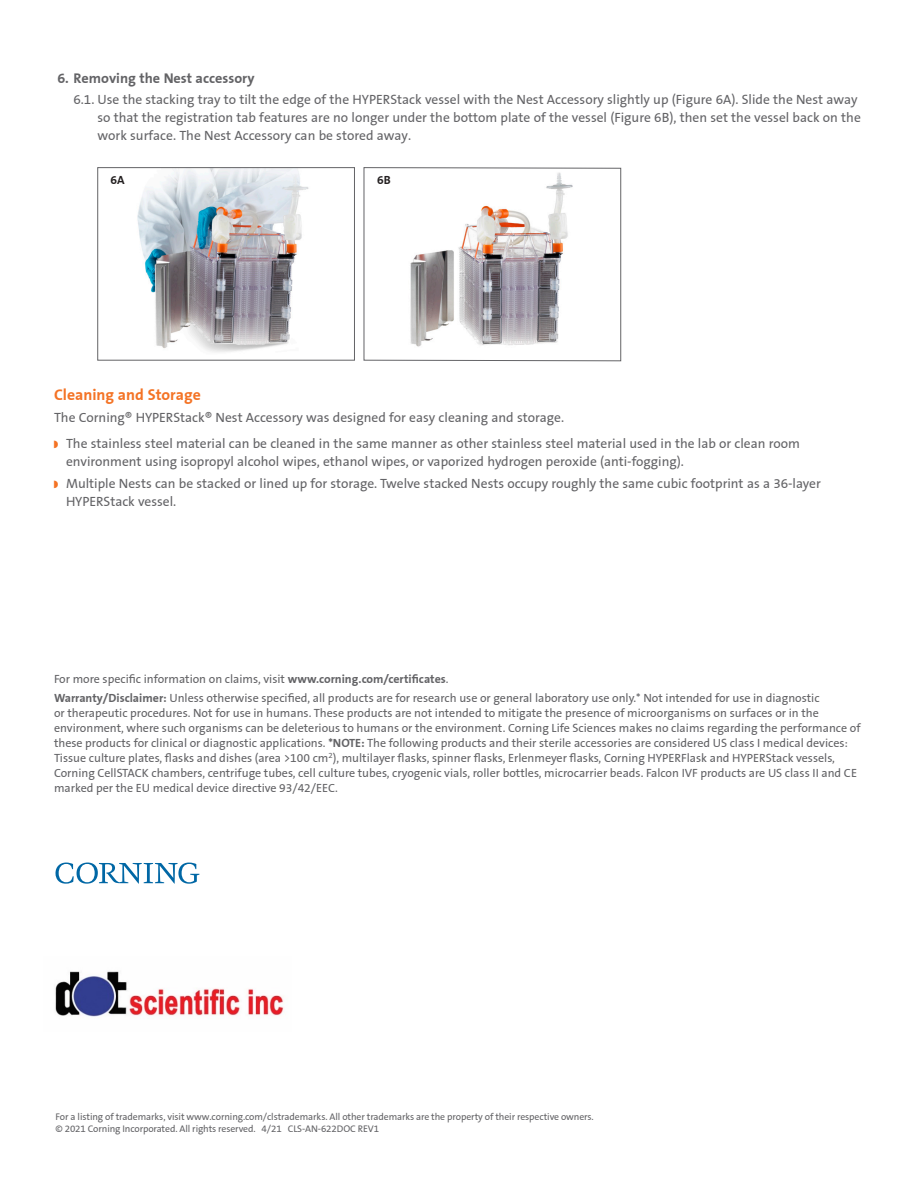
<style>
.page{position:relative;width:918px;height:1188px;background:#fff}
.page>*{position:absolute;margin:0;border:0;box-sizing:border-box;transform-origin:0 0}
.A_Head{font:700 15.75px "Corning Sans";color:#f47325}
.B_Head{font:700 14.25px "Corning Sans";color:#636366}
.Numlist{font:13.5px/18px "Corning Sans";color:#636366}
.t1{font:12px/15px "Corning Sans";color:#636366}
.t2{font:700 12px "Corning Sans";color:#231f20}
.t3{font:9.75px "Corning Sans";letter-spacing:-.01em;color:#636366}
.s1{color:#f47325}
.s2{font-weight:700}
</style>
<div class="page">
<svg style="left:56px;top:863px;width:143px;height:21px"></svg>
<img style="left:137px;top:169px;width:172px;height:183px">
<div style="left:98px;top:167px;width:257px;height:193px;border:1px solid #636366"></div>
<svg style="left:364px;top:167px;width:257px;height:194px"></svg>
<img style="left:55px;top:971px;width:229px;height:47px">
<p class="B_Head" style="left:57px;top:69px;width:199px">6. Removing the Nest accessory</p>
<p class="Numlist" style="left:98px;top:90px;width:765px;text-indent:-24px">6.1. Use the stacking tray to tilt the edge of the HYPERStack vessel with the Nest Accessory slightly up (Figure 6A). Slide the Nest away so that the registration tab features are no longer under the bottom plate of the vessel (Figure 6B), then set the vessel back on the work surface. The Nest Accessory can be stored away.</p>
<p class="t2" style="left:110px;top:173px;width:16px">6A</p>
<p class="t2" style="left:377px;top:173px;width:15px">6B</p>
<p class="A_Head" style="left:54px;top:385px;width:148px">Cleaning and Storage</p>
<p class="Numlist" style="left:54px;top:409px;width:512px">The Corning® HYPERStack® Nest Accessory was designed for easy cleaning and storage.</p>
<p class="Numlist" style="left:66px;top:434px;width:736px;text-indent:-12px"><span class="s1">◗</span> The stainless steel material can be cleaned in the same manner as other stainless steel material used in the lab or clean room environment using isopropyl alcohol wipes, ethanol wipes, or vaporized hydrogen peroxide (anti-fogging).</p>
<p class="Numlist" style="left:66px;top:475px;width:756px;text-indent:-12px"><span class="s1">◗</span> Multiple Nests can be stacked or lined up for storage. Twelve stacked Nests occupy roughly the same cubic footprint as a 36-layer<br>HYPERStack vessel.</p>
<p class="t1" style="left:54px;top:671px;width:396px">For more specific information on claims, visit <span class="s2">www.corning.com/certificates</span>.</p>
<p class="t1" style="left:54px;top:691px;width:808px"><span class="s2">Warranty/Disclaimer:</span> Unless otherwise specified, all products are for research use or general laboratory use only.* Not intended for use in diagnostic<br>or therapeutic procedures. Not for use in humans. These products are not intended to mitigate the presence of microorganisms on surfaces or in the environment, where such organisms can be deleterious to humans or the environment. Corning Life Sciences makes no claims regarding the performance of these products for clinical or diagnostic applications. <span class="s2">*NOTE:</span> The following products and their sterile accessories are considered US class I medical devices:<br>Tissue culture plates, flasks and dishes (area &gt;100 cm<sup>2</sup>), multilayer flasks, spinner flasks, Erlenmeyer flasks, Corning HYPERFlask and HYPERStack vessels, Corning CellSTACK chambers, centrifuge tubes, cell culture tubes, cryogenic vials, roller bottles, microcarrier beads. Falcon IVF products are US class II and CE marked per the EU medical device directive 93/42/EEC.</p>
<p class="t3" style="left:56px;top:1111px;width:540px">For a listing of trademarks, visit www.corning.com/clstrademarks. All other trademarks are the property of their respective owners.</p>
<p class="t3" style="left:56px;top:1123px;width:325px">© 2021 Corning Incorporated. All rights reserved. 4/21 CLS-AN-622DOC REV1</p>
</div>
